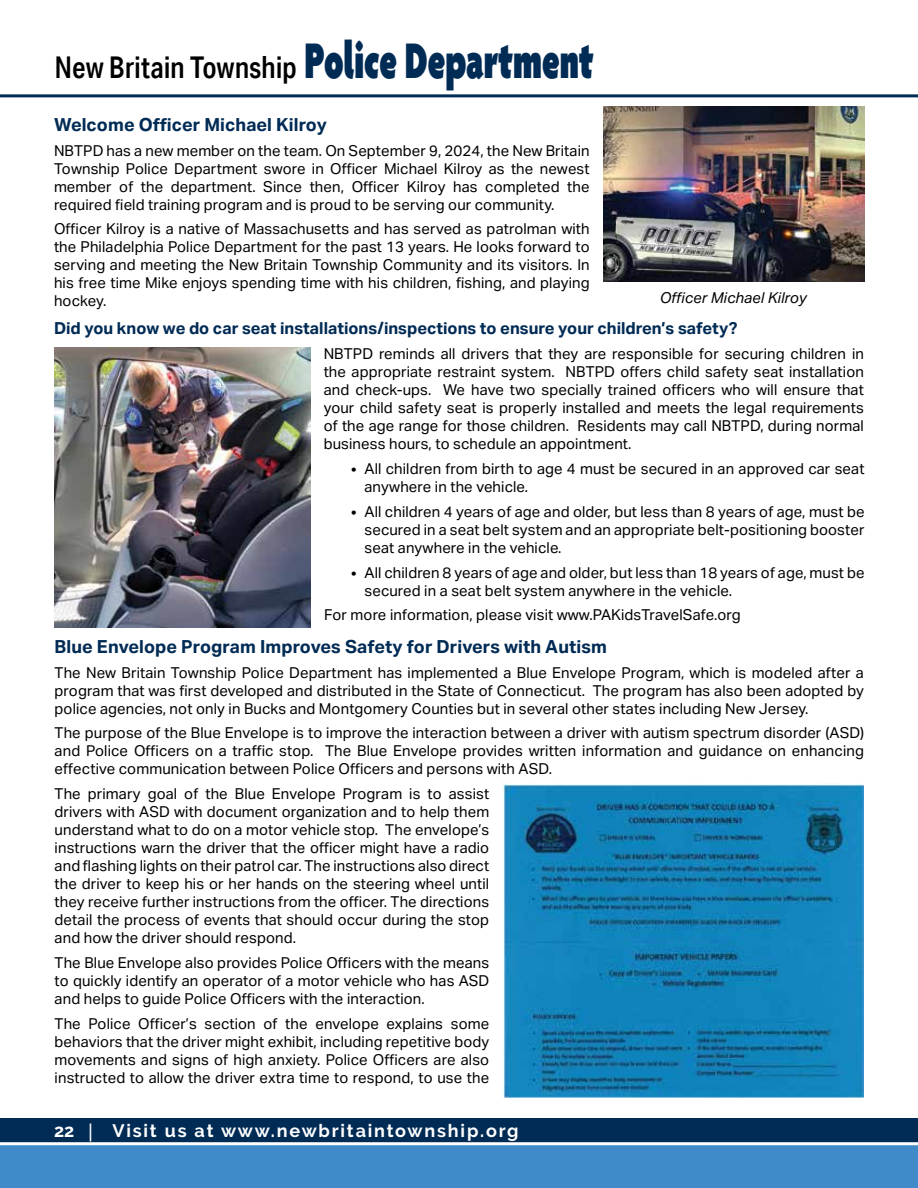
<style>
.page{position:relative;width:918px;height:1188px;background:#fff}
.page>*{position:absolute;margin:0;border:0;box-sizing:border-box;transform-origin:0 0}
.t1{font:500 30px "Aktiv Grotesk Cd";letter-spacing:-.005em;color:#000}
.t2{font:700 18px "Aktiv Grotesk";letter-spacing:.005em;color:#002b55}
.t3{font:700 18px "Raleway";letter-spacing:.1em;color:#fff}
.t4{font:700 16.5px "Aktiv Grotesk";color:#002b55}
.t5{font:15px/18px "Aktiv Grotesk";letter-spacing:.005em;color:#000;text-align:justify}
.t6{font:italic 15px "Aktiv Grotesk";letter-spacing:.005em;color:#000}
.s1{font-family:"Agenda";font-weight:900;font-size:54px;color:#002b55}
.s2{font-family:"Optima"}
</style>
<div class="page">
<div style="left:0;top:1118px;width:918px;height:68px;background:#002b55"></div>
<div style="left:0;top:1145px;width:918px;height:43px;background:#418ac9"></div>
<hr style="left:0;top:1142px;width:918px;height:3px;background:#fff">
<hr style="left:0;top:94px;width:918px;height:3px;background:#002b55">
<img style="left:603px;top:106px;width:262px;height:176px">
<img style="left:55px;top:348px;width:255px;height:280px">
<img style="left:503px;top:784px;width:361px;height:314px">
<h1 class="t1" style="left:55px;top:49px;width:541px">New Britain Township <span class="s1">Police Department</span></h1>
<p class="t2" style="left:54px;top:114px;width:274px">Welcome Officer Michael Kilroy</p>
<p class="t5" style="left:54px;top:141px;width:537px">NBTPD has a new member on the team. On September 9, 2024, the New Britain Township Police Department swore in Officer Michael Kilroy as the newest member of the department. Since then, Officer Kilroy has completed the required field training program and is proud to be serving our community.</p>
<p class="t5" style="left:54px;top:220px;width:537px">Officer Kilroy is a native of Massachusetts and has served as patrolman with the Philadelphia Police Department for the past 13 years. He looks forward to serving and meeting the New Britain Township Community and its visitors. In his free time Mike enjoys spending time with his children, fishing, and playing hockey.</p>
<p class="t4" style="left:54px;top:319px;width:685px">Did you know we do car seat installations/inspections to ensure your children’s safety?</p>
<p class="t5" style="left:324px;top:345px;width:542px">NBTPD reminds all drivers that they are responsible for securing children in the appropriate restraint system. NBTPD offers child safety seat installation and check-ups. We have two specially trained officers who will ensure that your child safety seat is properly installed and meets the legal requirements of the age range for those children. Residents may call NBTPD, during normal business hours, to schedule an appointment.</p>
<p class="t6" style="left:660px;top:289px;width:149px">Officer Michael Kilroy</p>
<p class="t5" style="left:364px;top:460px;width:502px;text-indent:-14px">• All children from birth to age 4 must be secured in an approved car seat anywhere in the vehicle.</p>
<p class="t5" style="left:364px;top:503px;width:502px;text-indent:-14px">• All children 4 years of age and older, but less than 8 years of age, must be secured in a seat belt system and an appropriate belt-positioning booster seat anywhere in the vehicle.</p>
<p class="t5" style="left:364px;top:564px;width:502px;text-indent:-14px">• All children 8 years of age and older, but less than 18 years of age, must be secured in a seat belt system anywhere in the vehicle.</p>
<p class="t5" style="left:324px;top:606px;width:418px">For more information, please visit www.PAKidsTravelSafe.org</p>
<p class="t2" style="left:55px;top:636px;width:554px">Blue Envelope Program Improves Safety for Drivers with Autism</p>
<p class="t5" style="left:55px;top:663px;width:811px">The New Britain Township Police Department has implemented a Blue Envelope Program, which is modeled after a program that was first developed and distributed in the State of Connecticut. The program has also been adopted by police agencies, not only in Bucks and Montgomery Counties but in several other states including New Jersey.</p>
<p class="t5" style="left:55px;top:724px;width:811px">The purpose of the Blue Envelope is to improve the interaction between a driver with autism spectrum disorder (ASD) and Police Officers on a traffic stop. The Blue Envelope provides written information and guidance on enhancing effective communication between Police Officers and persons with ASD.</p>
<p class="t5" style="left:55px;top:785px;width:436px">The primary goal of the Blue Envelope Program is to assist drivers with ASD with document organization and to help them understand what to do on a motor vehicle stop. The envelope’s instructions warn the driver that the officer might have a radio and flashing lights on their patrol car. The instructions also direct the driver to keep his or her hands on the steering wheel until they receive further instructions from the officer. The directions detail the process of events that should occur during the stop and how the driver should respond.</p>
<p class="t5" style="left:55px;top:954px;width:436px">The Blue Envelope also provides Police Officers with the means to quickly identify an operator of a motor vehicle who has ASD and helps to guide Police Officers with the interaction.</p>
<p class="t5" style="left:55px;top:1014px;width:436px">The Police Officer’s section of the envelope explains some behaviors that the driver might exhibit, including repetitive body movements and signs of high anxiety. Police Officers are also instructed to allow the driver extra time to respond, to use the</p>
<p class="t3" style="left:54px;top:1121px;width:466px">22 <span class="s2">|</span> Visit us at www.newbritaintownship.org</p>
</div>
